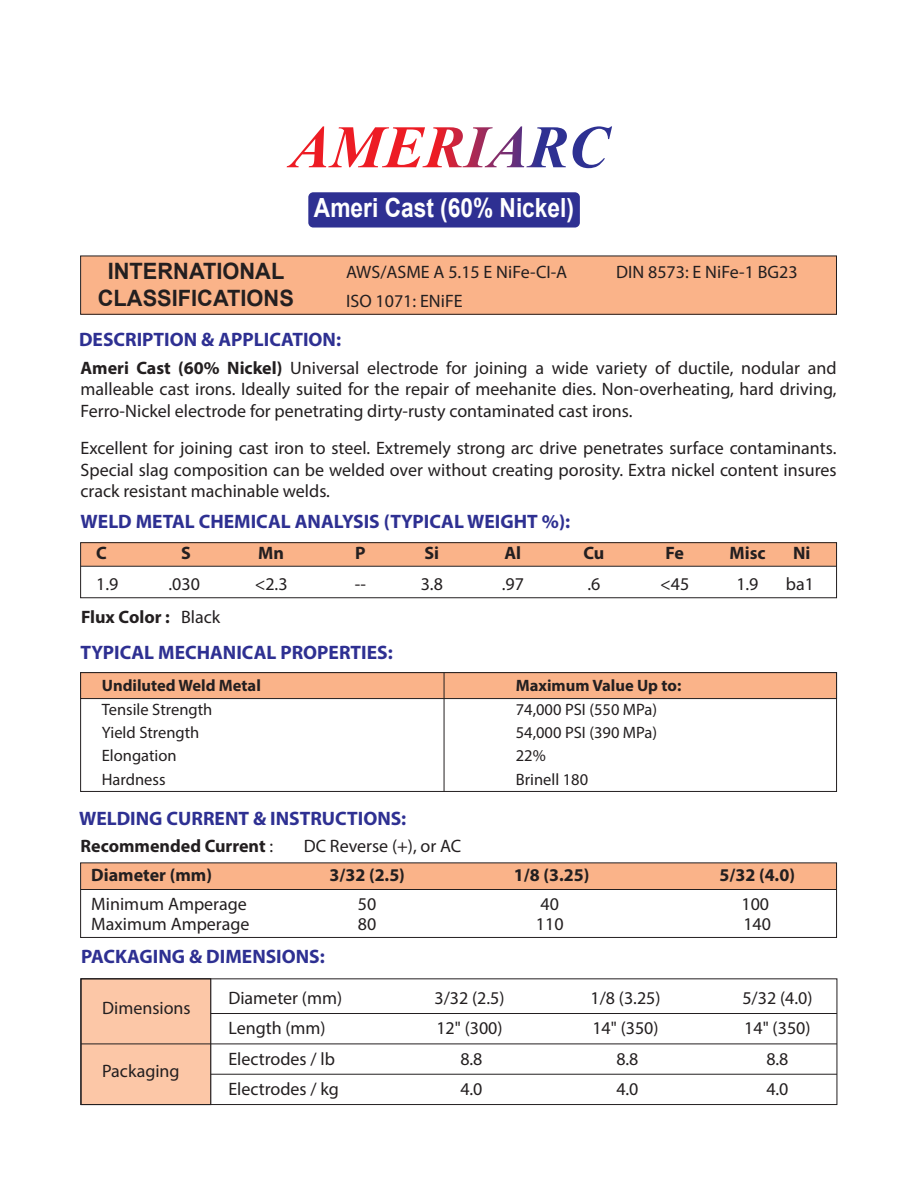
<style>
.page{position:relative;width:918px;height:1188px;background:#fff}
.page>*{position:absolute;margin:0;border:0;box-sizing:border-box;transform-origin:0 0}
.t1{font:700 26.4px "Arial";color:#fff;scale:.86 1}
.t2{font:700 22.5px/27.6px "Arial";color:#231f20;text-align:center}
.t3{font:700 19.5px "Myriad Pro";color:#2e3092}
.t4{font:18px/21.6px "Myriad Pro";color:#231f20;text-align:justify}
.t5{font:700 18px "Myriad Pro";color:#231f20}
.t6{font:16.5px "Myriad Pro";color:#231f20}
.t7{font:700 16.5px "Myriad Pro";color:#231f20}
.s1{font-weight:700}
.s2{font-weight:400}
</style>
<div class="page">
<div style="left:81px;top:256px;width:755px;height:58px;background:#fab389"></div>
<svg style="left:286px;top:126px;width:326px;height:43px"></svg>
<div style="left:80px;top:256px;width:757px;height:59px;border:1px solid #231f20"></div>
<div style="left:81px;top:543px;width:756px;height:23px;background:#fab389"></div>
<div style="left:80px;top:542px;width:757px;height:56px;border:1px solid #231f20"></div>
<hr style="left:81px;top:566px;width:756px;height:1px;background:#231f20">
<div style="left:80px;top:672px;width:757px;height:120px;border:1px solid #231f20"></div>
<div style="left:80px;top:672px;width:757px;height:27px;background:#fab389;border:1px solid #231f20"></div>
<hr style="left:444px;top:673px;width:1px;height:118px;background:#231f20">
<div style="left:81px;top:863px;width:756px;height:27px;background:#fab389"></div>
<div style="left:80px;top:862px;width:757px;height:76px;border:1px solid #231f20"></div>
<hr style="left:81px;top:889px;width:756px;height:1px;background:#231f20">
<div style="left:81px;top:978px;width:130px;height:127px;background:#fcc7a7;border:1px solid #231f20"></div>
<div style="left:81px;top:978px;width:756px;height:127px;border:1px solid #231f20"></div>
<hr style="left:81px;top:1044px;width:756px;height:1px;background:#231f20">
<hr style="left:211px;top:1074px;width:626px;height:1px;background:#231f20">
<hr style="left:211px;top:1013px;width:626px;height:1px;background:#231f20">
<div style="left:308px;top:192px;width:272px;height:36px;background:#2e3092;border-radius:5px"></div>
<h1 class="t1" style="left:314px;top:189px;width:304px">Ameri Cast (60% Nickel)</h1>
<p class="t2" style="left:98px;top:257px;width:198px">INTERNATIONAL<br>CLASSIFICATIONS</p>
<p class="t3" style="left:79px;top:326px;width:264px">DESCRIPTION &amp; APPLICATION:</p>
<p class="t4" style="left:81px;top:356px;width:758px"><span class="s1">Ameri Cast (60% Nickel)</span> Universal electrode for joining a wide variety of ductile, nodular and malleable cast irons. Ideally suited for the repair of meehanite dies. Non-overheating, hard driving, Ferro-Nickel electrode for penetrating dirty-rusty contaminated cast irons.</p>
<p class="t4" style="left:81px;top:437px;width:758px">Excellent for joining cast iron to steel. Extremely strong arc drive penetrates surface contaminants.<br>Special slag composition can be welded over without creating porosity. Extra nickel content insures crack resistant machinable welds.</p>
<p class="t4" style="left:346px;top:261px;width:223px">AWS/ASME A 5.15 E NiFe-CI-A</p>
<p class="t4" style="left:616px;top:261px;width:183px">DIN 8573: E NiFe-1 BG23</p>
<p class="t4" style="left:346px;top:290px;width:118px">ISO 1071: ENiFE</p>
<p class="t3" style="left:81px;top:509px;width:491px">WELD METAL CHEMICAL ANALYSIS (TYPICAL WEIGHT %):</p>
<p class="t5" style="left:96px;top:542px;width:12px">C</p>
<p class="t5" style="left:181px;top:542px;width:11px">S</p>
<p class="t5" style="left:258px;top:542px;width:27px">Mn</p>
<p class="t5" style="left:355px;top:542px;width:12px">P</p>
<p class="t5" style="left:425px;top:542px;width:16px">Si</p>
<p class="t5" style="left:505px;top:542px;width:18px">Al</p>
<p class="t5" style="left:583px;top:542px;width:22px">Cu</p>
<p class="t5" style="left:666px;top:542px;width:20px">Fe</p>
<p class="t5" style="left:729px;top:542px;width:38px">Misc</p>
<p class="t5" style="left:793px;top:542px;width:19px">Ni</p>
<p class="t4" style="left:96px;top:573px;width:24px">1.9</p>
<p class="t4" style="left:169px;top:573px;width:33px">.030</p>
<p class="t4" style="left:255px;top:573px;width:34px">&lt;2.3</p>
<p class="t4" style="left:355px;top:573px;width:13px">--</p>
<p class="t4" style="left:421px;top:573px;width:24px">3.8</p>
<p class="t4" style="left:502px;top:573px;width:24px">.97</p>
<p class="t4" style="left:587px;top:573px;width:14px">.6</p>
<p class="t4" style="left:660px;top:573px;width:31px">&lt;45</p>
<p class="t4" style="left:736px;top:573px;width:24px">1.9</p>
<p class="t4" style="left:786px;top:573px;width:30px">ba1</p>
<p class="t5" style="left:81px;top:605px;width:141px">Flux Color : <span class="s2">Black</span></p>
<p class="t3" style="left:81px;top:640px;width:314px">TYPICAL MECHANICAL PROPERTIES:</p>
<p class="t7" style="left:102px;top:674px;width:161px">Undiluted Weld Metal</p>
<p class="t7" style="left:516px;top:674px;width:167px">Maximum Value Up to:</p>
<p class="t6" style="left:102px;top:700px;width:112px">Tensile Strength</p>
<p class="t6" style="left:516px;top:700px;width:143px">74,000 PSI (550 MPa)</p>
<p class="t6" style="left:102px;top:723px;width:99px">Yield Strength</p>
<p class="t6" style="left:516px;top:723px;width:143px">54,000 PSI (390 MPa)</p>
<p class="t6" style="left:102px;top:746px;width:76px">Elongation</p>
<p class="t6" style="left:516px;top:746px;width:31px">22%</p>
<p class="t6" style="left:102px;top:769px;width:65px">Hardness</p>
<p class="t6" style="left:516px;top:769px;width:74px">Brinell 180</p>
<p class="t3" style="left:79px;top:806px;width:329px">WELDING CURRENT &amp; INSTRUCTIONS:</p>
<p class="t5" style="left:81px;top:834px;width:194px">Recommended Current <span class="s2">:</span></p>
<p class="t4" style="left:304px;top:835px;width:159px">DC Reverse (+), or AC</p>
<p class="t5" style="left:91px;top:863px;width:122px">Diameter (mm)</p>
<p class="t5" style="left:329px;top:863px;width:77px">3/32 (2.5)</p>
<p class="t5" style="left:514px;top:863px;width:77px">1/8 (3.25)</p>
<p class="t5" style="left:719px;top:863px;width:77px">5/32 (4.0)</p>
<p class="t4" style="left:91px;top:893px;width:157px">Minimum Amperage</p>
<p class="t4" style="left:358px;top:893px;width:20px">50</p>
<p class="t4" style="left:541px;top:893px;width:20px">40</p>
<p class="t4" style="left:741px;top:893px;width:29px">100</p>
<p class="t4" style="left:91px;top:913px;width:160px">Maximum Amperage</p>
<p class="t4" style="left:358px;top:913px;width:20px">80</p>
<p class="t4" style="left:536px;top:913px;width:29px">110</p>
<p class="t4" style="left:743px;top:913px;width:29px">140</p>
<p class="t3" style="left:81px;top:944px;width:245px">PACKAGING &amp; DIMENSIONS:</p>
<p class="t4" style="left:102px;top:996px;width:90px">Dimensions</p>
<p class="t4" style="left:102px;top:1060px;width:79px">Packaging</p>
<p class="t4" style="left:228px;top:987px;width:115px">Diameter (mm)</p>
<p class="t4" style="left:434px;top:987px;width:72px">3/32 (2.5)</p>
<p class="t4" style="left:590px;top:987px;width:72px">1/8 (3.25)</p>
<p class="t4" style="left:742px;top:987px;width:72px">5/32 (4.0)</p>
<p class="t4" style="left:228px;top:1017px;width:99px">Length (mm)</p>
<p class="t4" style="left:436px;top:1017px;width:68px">12" (300)</p>
<p class="t4" style="left:592px;top:1017px;width:68px">14" (350)</p>
<p class="t4" style="left:744px;top:1017px;width:68px">14" (350)</p>
<p class="t4" style="left:228px;top:1048px;width:108px">Electrodes / lb</p>
<p class="t4" style="left:460px;top:1048px;width:24px">8.8</p>
<p class="t4" style="left:616px;top:1048px;width:24px">8.8</p>
<p class="t4" style="left:766px;top:1048px;width:24px">8.8</p>
<p class="t4" style="left:228px;top:1078px;width:112px">Electrodes / kg</p>
<p class="t4" style="left:460px;top:1078px;width:24px">4.0</p>
<p class="t4" style="left:616px;top:1078px;width:24px">4.0</p>
<p class="t4" style="left:766px;top:1078px;width:24px">4.0</p>
</div>
